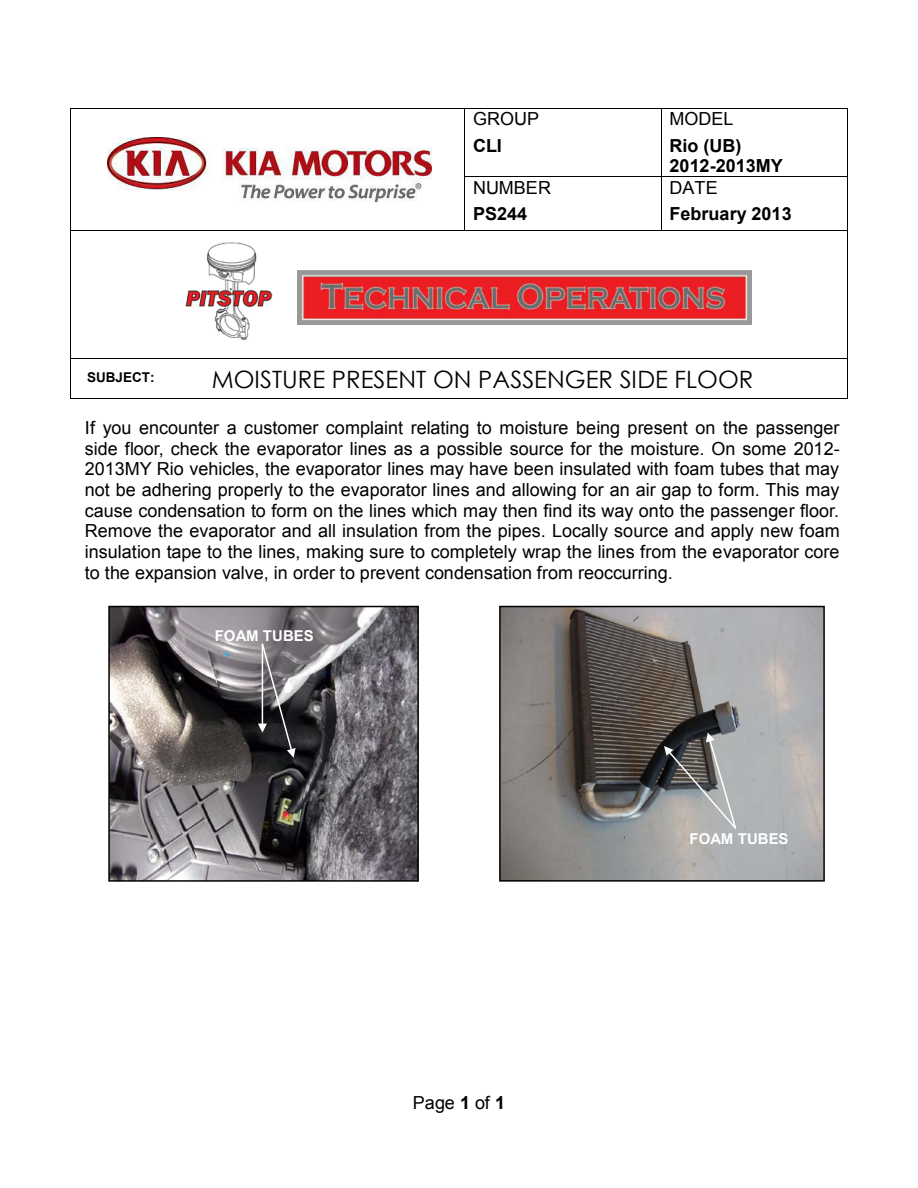
<style>
.page{position:relative;width:918px;height:1188px;background:#fff}
.page>*{position:absolute;margin:0;border:0;box-sizing:border-box;transform-origin:0 0}
.t1{font:24px "Century Gothic";color:#000}
.t2{font:18px/20.7px "Arial";color:#000;text-align:justify}
.t3{font:700 18px/20.7px "Arial";letter-spacing:.005em;color:#000}
.t4{font:700 15px "Arial";color:#fff}
.t5{font:700 13.5px "Arial";color:#000}
.s1{font-weight:700}
</style>
<div class="page">
<hr style="left:71px;top:108px;width:394px;height:1px;background:#000">
<hr style="left:465px;top:108px;width:196px;height:1px;background:#000">
<hr style="left:662px;top:108px;width:185px;height:1px;background:#000">
<svg style="left:70px;top:108px;width:1px;height:27px"></svg>
<svg style="left:661px;top:108px;width:1px;height:27px"></svg>
<svg style="left:847px;top:108px;width:1px;height:27px"></svg>
<hr style="left:70px;top:135px;width:1px;height:42px;background:#000">
<hr style="left:465px;top:135px;width:1px;height:42px;background:#000">
<hr style="left:661px;top:135px;width:1px;height:42px;background:#000">
<hr style="left:847px;top:135px;width:1px;height:42px;background:#000">
<hr style="left:465px;top:177px;width:196px;height:1px;background:#000">
<hr style="left:662px;top:177px;width:185px;height:1px;background:#000">
<svg style="left:70px;top:177px;width:1px;height:54px"></svg>
<hr style="left:71px;top:230px;width:394px;height:1px;background:#000">
<hr style="left:465px;top:230px;width:196px;height:1px;background:#000">
<svg style="left:661px;top:177px;width:1px;height:54px"></svg>
<hr style="left:662px;top:230px;width:185px;height:1px;background:#000">
<svg style="left:847px;top:177px;width:1px;height:54px"></svg>
<hr style="left:70px;top:231px;width:1px;height:127px;background:#000">
<hr style="left:847px;top:231px;width:1px;height:127px;background:#000">
<hr style="left:71px;top:358px;width:776px;height:1px;background:#000">
<hr style="left:70px;top:359px;width:1px;height:39px;background:#000">
<hr style="left:71px;top:398px;width:776px;height:1px;background:#000">
<hr style="left:847px;top:359px;width:1px;height:39px;background:#000">
<img style="left:107px;top:138px;width:324px;height:63px">
<img style="left:185px;top:242px;width:88px;height:98px">
<img style="left:297px;top:270px;width:454px;height:55px">
<img style="left:111px;top:609px;width:305px;height:270px">
<div style="left:108px;top:606px;width:311px;height:276px;border:2px solid #000"></div>
<img style="left:502px;top:609px;width:320px;height:270px">
<div style="left:499px;top:606px;width:326px;height:276px;border:2px solid #000"></div>
<svg style="left:664px;top:733px;width:74px;height:97px;background:#8b8b8b"></svg>
<svg style="left:258px;top:642px;width:38px;height:116px;background:#5d5b5f"></svg>
<p class="t2" style="left:473px;top:109px;width:68px">GROUP</p>
<p class="t2" style="left:670px;top:109px;width:66px">MODEL</p>
<p class="t3" style="left:473px;top:136px;width:30px">CLI</p>
<p class="t3" style="left:670px;top:136px;width:115px">Rio (UB)<br>2012-2013MY</p>
<p class="t2" style="left:473px;top:177px;width:79px">NUMBER</p>
<p class="t2" style="left:670px;top:177px;width:50px">DATE</p>
<p class="t3" style="left:473px;top:204px;width:56px">PS244</p>
<p class="t3" style="left:670px;top:204px;width:124px">February 2013</p>
<p class="t5" style="left:87px;top:369px;width:69px">SUBJECT:</p>
<h1 class="t1" style="left:212px;top:362px;width:543px">MOISTURE PRESENT ON PASSENGER SIDE FLOOR</h1>
<p class="t2" style="left:85px;top:418px;width:757px">If you encounter a customer complaint relating to moisture being present on the passenger side floor, check the evaporator lines as a possible source for the moisture. On some 2012- 2013MY Rio vehicles, the evaporator lines may have been insulated with foam tubes that may not be adhering properly to the evaporator lines and allowing for an air gap to form. This may cause condensation to form on the lines which may then find its way onto the passenger floor.<br>Remove the evaporator and all insulation from the pipes. Locally source and apply new foam insulation tape to the lines, making sure to completely wrap the lines from the evaporator core to the expansion valve, in order to prevent condensation from reoccurring.</p>
<p class="t4" style="left:215px;top:625px;width:101px">FOAM TUBES</p>
<p class="t2" style="left:413px;top:1093px;width:94px">Page <span class="s1">1</span> of <span class="s1">1</span></p>
<p class="t4" style="left:690px;top:829px;width:101px">FOAM TUBES</p>
</div>
